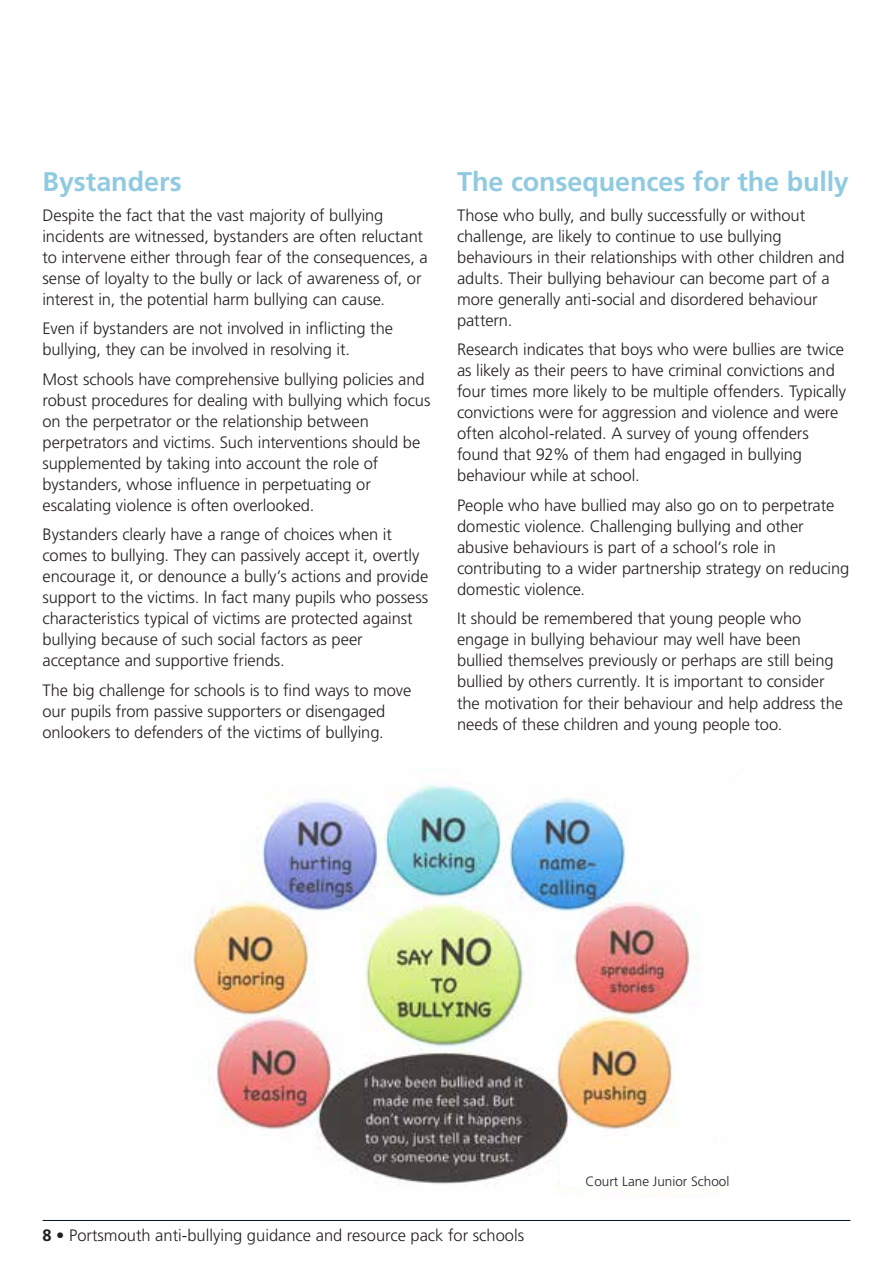
<style>
.page{position:relative;width:893px;height:1263px;background:#fff}
.page>*{position:absolute;margin:0;border:0;box-sizing:border-box;transform-origin:0 0}
._2__Sub_Header{font:700 27px "Frutiger";letter-spacing:-.005em;color:#90cae0}
._3__Body{font:300 16.5px/21px "Frutiger";letter-spacing:-.005em;color:#231f20}
._2__Sub_Header-2{font:300 13.5px "Frutiger";color:#231f20}
.s1{font-weight:700}
</style>
<div class="page">
<hr style="left:43px;top:1220px;width:807px;height:1px;background:#001522">
<img style="left:193px;top:784px;width:530px;height:407px">
<div style="left:561px;top:1144px;width:172px;height:42px;background:#fff"></div>
<p class="_2__Sub_Header" style="left:43px;top:166px;width:141px">Bystanders</p>
<p class="_3__Body" style="left:43px;top:205px;width:387px">Despite the fact that the vast majority of bullying incidents are witnessed, bystanders are often reluctant to intervene either through fear of the consequences, a sense of loyalty to the bully or lack of awareness of, or interest in, the potential harm bullying can cause.</p>
<p class="_3__Body" style="left:43px;top:318px;width:352px">Even if bystanders are not involved in inflicting the bullying, they can be involved in resolving it.</p>
<p class="_3__Body" style="left:43px;top:369px;width:389px">Most schools have comprehensive bullying policies and robust procedures for dealing with bullying which focus on the perpetrator or the relationship between perpetrators and victims. Such interventions should be supplemented by taking into account the role of bystanders, whose influence in perpetuating or escalating violence is often overlooked.</p>
<p class="_3__Body" style="left:43px;top:524px;width:387px">Bystanders clearly have a range of choices when it comes to bullying. They can passively accept it, overtly encourage it, or denounce a bully’s actions and provide support to the victims. In fact many pupils who possess characteristics typical of victims are protected against bullying because of such social factors as peer acceptance and supportive friends.</p>
<p class="_3__Body" style="left:43px;top:680px;width:370px">The big challenge for schools is to find ways to move our pupils from passive supporters or disengaged onlookers to defenders of the victims of bullying.</p>
<p class="_2__Sub_Header" style="left:457px;top:166px;width:393px">The consequences for the bully</p>
<p class="_3__Body" style="left:457px;top:205px;width:389px">Those who bully, and bully successfully or without challenge, are likely to continue to use bullying behaviours in their relationships with other children and adults. Their bullying behaviour can become part of a more generally anti-social and disordered behaviour pattern.</p>
<p class="_3__Body" style="left:457px;top:339px;width:391px">Research indicates that boys who were bullies are twice as likely as their peers to have criminal convictions and four times more likely to be multiple offenders. Typically convictions were for aggression and violence and were often alcohol-related. A survey of young offenders found that 92% of them had engaged in bullying behaviour while at school.</p>
<p class="_3__Body" style="left:457px;top:495px;width:394px">People who have bullied may also go on to perpetrate domestic violence. Challenging bullying and other abusive behaviours is part of a school’s role in contributing to a wider partnership strategy on reducing domestic violence.</p>
<p class="_3__Body" style="left:457px;top:608px;width:387px">It should be remembered that young people who engage in bullying behaviour may well have been bullied themselves previously or perhaps are still being bullied by others currently. It is important to consider the motivation for their behaviour and help address the needs of these children and young people too.</p>
<p class="_2__Sub_Header-2" style="left:585px;top:1174px;width:146px">Court Lane Junior School</p>
<p class="_3__Body" style="left:43px;top:1225px;width:483px"><span class="s1">8</span> • Portsmouth anti-bullying guidance and resource pack for schools</p>
</div>
